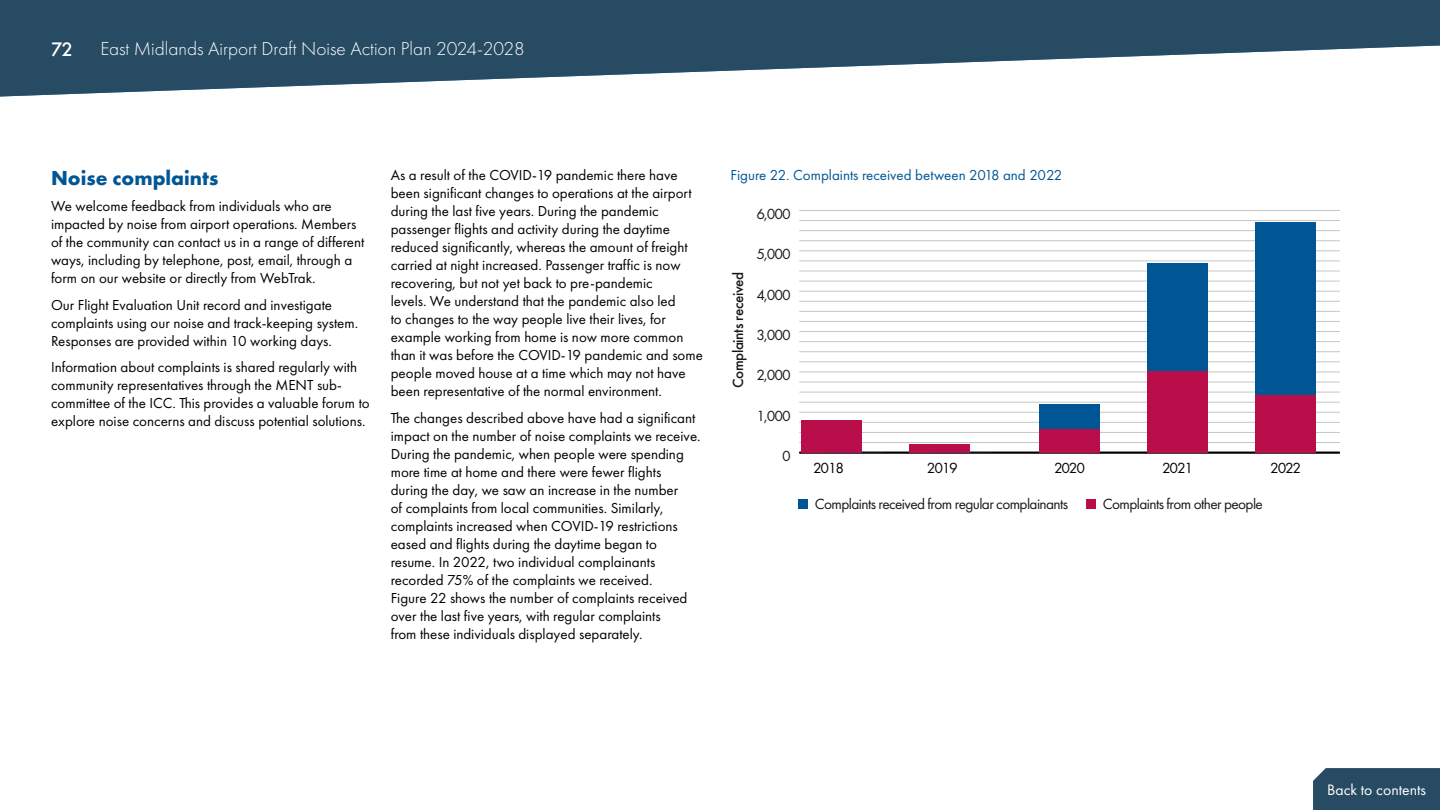
<style>
.page{position:relative;width:1440px;height:810px;background:#fff}
.page>*{position:absolute;margin:0;border:0;box-sizing:border-box;transform-origin:0 0}
.Header_3{font:700 21px "Futura PT";color:#005694}
.t1{font:500 20.33px "Futura PT";color:#fff}
.t2{font:300 19.42px "Futura PT";color:#fff}
.t3{font:15.75px "Futura PT";color:#fefefe}
.t4{font:15.23px "Futura PT";letter-spacing:-.04em;color:#1b171d}
.t5{font:15.23px "Futura PT";letter-spacing:-.08em;color:#000}
.t6{font:500 15.23px "Futura PT";letter-spacing:-.025em;color:#1b171d}
.Body{font:15px/18px "Futura PT";color:#000}
.Header_5{font:15px "Futura PT";color:#005694}
.Table_Behind{font:9px "Futura PT";color:#000}
</style>
<div class="page">
<div style="left:799px;top:500px;width:9px;height:9px;background:#005694"></div>
<div style="left:1087px;top:500px;width:9px;height:9px;background:#b90e49"></div>
<hr style="left:799px;top:452px;width:541px;height:2px;background:#000">
<hr style="left:799px;top:412px;width:541px;height:1px;background:#c6c6c6">
<hr style="left:799px;top:371px;width:541px;height:1px;background:#c6c6c6">
<hr style="left:799px;top:331px;width:541px;height:1px;background:#c6c6c6">
<hr style="left:799px;top:291px;width:541px;height:1px;background:#c6c6c6">
<hr style="left:799px;top:250px;width:541px;height:1px;background:#c6c6c6">
<hr style="left:799px;top:210px;width:541px;height:1px;background:#c6c6c6">
<hr style="left:799px;top:442px;width:541px;height:1px;background:#c6c6c6">
<hr style="left:799px;top:432px;width:541px;height:1px;background:#c6c6c6">
<hr style="left:799px;top:422px;width:541px;height:1px;background:#c6c6c6">
<hr style="left:799px;top:402px;width:541px;height:1px;background:#c6c6c6">
<hr style="left:799px;top:392px;width:541px;height:1px;background:#c6c6c6">
<hr style="left:799px;top:382px;width:541px;height:1px;background:#c6c6c6">
<hr style="left:799px;top:362px;width:541px;height:1px;background:#c6c6c6">
<hr style="left:799px;top:352px;width:541px;height:1px;background:#c6c6c6">
<hr style="left:799px;top:341px;width:541px;height:1px;background:#c6c6c6">
<hr style="left:799px;top:321px;width:541px;height:1px;background:#c6c6c6">
<hr style="left:799px;top:311px;width:541px;height:1px;background:#c6c6c6">
<hr style="left:799px;top:301px;width:541px;height:1px;background:#c6c6c6">
<hr style="left:799px;top:281px;width:541px;height:1px;background:#c6c6c6">
<hr style="left:799px;top:271px;width:541px;height:1px;background:#c6c6c6">
<hr style="left:799px;top:261px;width:541px;height:1px;background:#c6c6c6">
<hr style="left:799px;top:240px;width:541px;height:1px;background:#c6c6c6">
<hr style="left:799px;top:230px;width:541px;height:1px;background:#c6c6c6">
<hr style="left:799px;top:220px;width:541px;height:1px;background:#c6c6c6">
<div style="left:802px;top:420px;width:60px;height:33px;background:#b90e49"></div>
<div style="left:910px;top:444px;width:60px;height:9px;background:#b90e49"></div>
<div style="left:1039px;top:429px;width:61px;height:24px;background:#b90e49"></div>
<div style="left:1147px;top:371px;width:61px;height:82px;background:#b90e49"></div>
<div style="left:1256px;top:395px;width:60px;height:58px;background:#b90e49"></div>
<div style="left:1039px;top:405px;width:61px;height:24px;background:#005694"></div>
<div style="left:1147px;top:263px;width:61px;height:108px;background:#005694"></div>
<div style="left:1256px;top:222px;width:60px;height:173px;background:#005694"></div>
<svg style="left:0;top:0;width:1440px;height:97px;fill:#284b64"></svg>
<div style="left:1313px;top:768px;width:127px;height:42px;background:#284b64"></div>
<h2 class="t1" style="left:51px;top:37px;width:23px">72</h2>
<p class="t2" style="left:100px;top:37px;width:426px">East Midlands Airport Draft Noise Action Plan 2024-2028</p>
<h3 class="Header_3" style="left:51px;top:164px;width:169px">Noise complaints</h3>
<p class="Body" style="left:51px;top:197px;width:315px">We welcome feedback from individuals who are impacted by noise from airport operations. Members of the community can contact us in a range of different ways, including by telephone, post, email, through a form on our website or directly from WebTrak.</p>
<p class="Body" style="left:51px;top:296px;width:309px">Our Flight Evaluation Unit record and investigate complaints using our noise and track-keeping system.<br>Responses are provided within 10 working days.</p>
<p class="Body" style="left:51px;top:358px;width:320px">Information about complaints is shared regularly with community representatives through the MENT sub&shy;committee of the ICC. This provides a valuable forum to explore noise concerns and discuss potential solutions.</p>
<p class="Body" style="left:391px;top:166px;width:314px">As a result of the COVID-19 pandemic there have been significant changes to operations at the airport during the last five years. During the pandemic passenger flights and activity during the daytime reduced significantly, whereas the amount of freight carried at night increased. Passenger traffic is now recovering, but not yet back to pre-pandemic<br>levels. We understand that the pandemic also led<br>to changes to the way people live their lives, for example working from home is now more common than it was before the COVID-19 pandemic and some people moved house at a time which may not have been representative of the normal environment.</p>
<p class="Body" style="left:391px;top:409px;width:311px">The changes described above have had a significant impact on the number of noise complaints we receive.<br>During the pandemic, when people were spending more time at home and there were fewer flights during the day, we saw an increase in the number<br>of complaints from local communities. Similarly, complaints increased when COVID-19 restrictions eased and flights during the daytime began to resume. In 2022, two individual complainants recorded 75% of the complaints we received.<br>Figure 22 shows the number of complaints received over the last five years, with regular complaints<br>from these individuals displayed separately.</p>
<p class="Header_5" style="left:731px;top:166px;width:333px">Figure 22. Complaints received between 2018 and 2022</p>
<p class="Table_Behind" style="left:737px;top:207px;width:41px">Complaints</p>
<p class="t4" style="left:757px;top:205px;width:36px">6,000</p>
<p class="t4" style="left:757px;top:245px;width:36px">5,000</p>
<p class="t6" style="left:729px;top:388px;width:118px;rotate:-90deg">Complaints received</p>
<p class="Table_Behind" style="left:737px;top:272px;width:21px">2022</p>
<p class="t4" style="left:757px;top:286px;width:36px">4,000</p>
<p class="t4" style="left:757px;top:326px;width:36px">3,000</p>
<p class="t4" style="left:757px;top:366px;width:36px">2,000</p>
<p class="t4" style="left:757px;top:407px;width:36px">1,000</p>
<p class="t4" style="left:782px;top:447px;width:10px">0</p>
<p class="t5" style="left:813px;top:459px;width:33px">2018</p>
<p class="t5" style="left:927px;top:459px;width:33px">2019</p>
<p class="t5" style="left:1054px;top:459px;width:33px">2020</p>
<p class="t5" style="left:1162px;top:459px;width:33px">2021</p>
<p class="t5" style="left:1270px;top:459px;width:33px">2022</p>
<p class="t4" style="left:815px;top:494px;width:255px">Complaints received from regular complainants</p>
<p class="t4" style="left:1103px;top:494px;width:161px">Complaints from other people</p>
<p class="t3" style="left:1327px;top:781px;width:100px">Back to contents</p>
</div>
